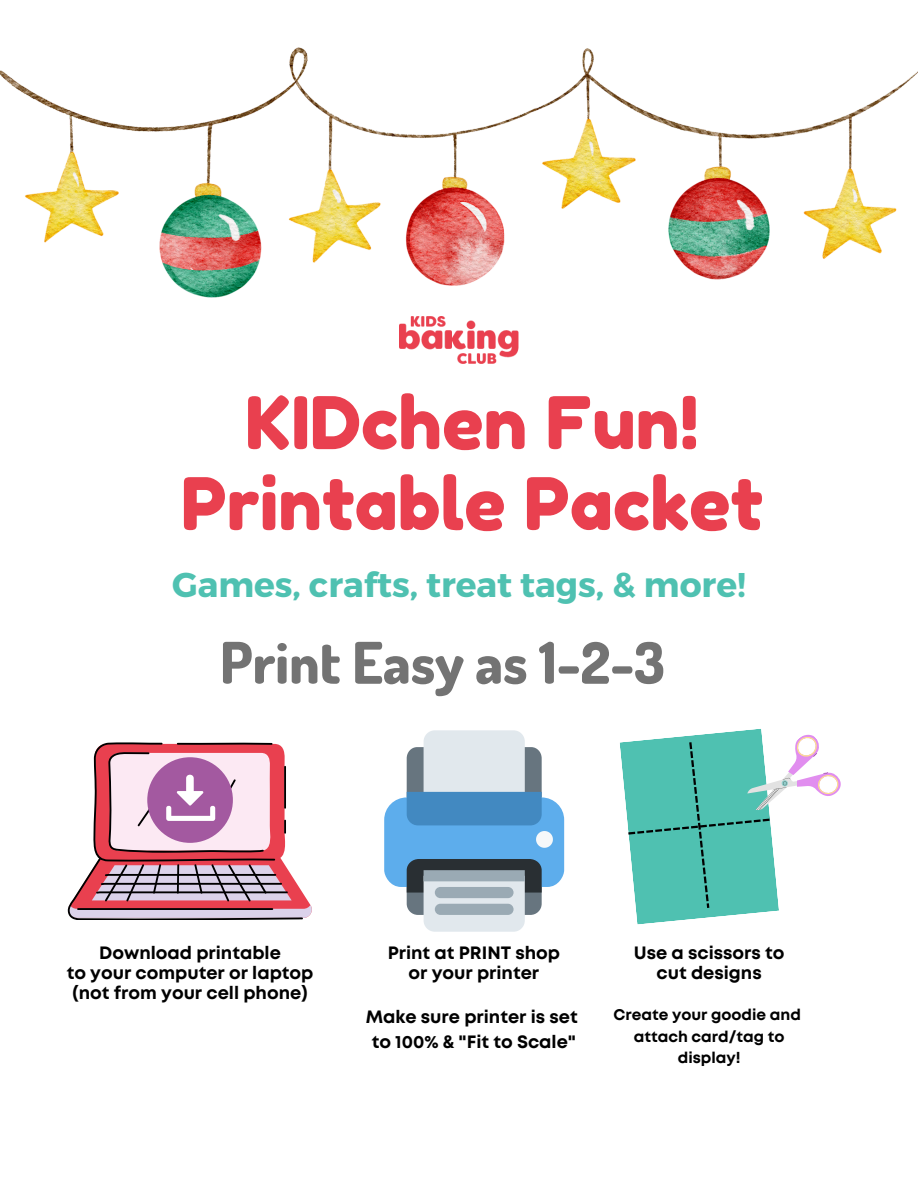
<style>
.page{position:relative;width:918px;height:1188px;background:#fff}
.page>*{position:absolute;margin:0;border:0;box-sizing:border-box;transform-origin:0 0}
.t1{font:72.45px "Fredoka One";color:#e9404f}
.t2{font:800 57.3px "Dosis";color:#737373}
.t3{font:700 34.5px "Montserrat";color:#4fc1b1}
.t4{font:700 17.85px "Mont";color:#000}
.t5{font:700 15.45px "Mont";color:#000}
</style>
<div class="page">
<svg style="left:67px;top:742px;width:245px;height:178px"></svg>
<svg style="left:384px;top:730px;width:180px;height:202px"></svg>
<svg style="left:620px;top:729px;width:221px;height:196px"></svg>
<img style="left:399px;top:317px;width:120px;height:47px">
<img style="left:0;top:47px;width:918px;height:250px">
<p class="t1" style="left:245px;top:379px;width:455px">KIDchen Fun!</p>
<p class="t1" style="left:181px;top:460px;width:584px">Printable Packet</p>
<p class="t3" style="left:172px;top:562px;width:575px">Games, crafts, treat tags, &amp; more!</p>
<p class="t2" style="left:220px;top:625px;width:446px">Print Easy as 1-2-3</p>
<p class="t4" style="left:99px;top:946px;width:183px">Download printable</p>
<p class="t4" style="left:67px;top:966px;width:248px">to your computer or laptop</p>
<p class="t4" style="left:73px;top:986px;width:237px">(not from your cell phone)</p>
<p class="t4" style="left:388px;top:946px;width:174px">Print at PRINT shop</p>
<p class="t4" style="left:409px;top:966px;width:132px">or your printer</p>
<p class="t4" style="left:366px;top:1010px;width:214px">Make sure printer is set</p>
<p class="t4" style="left:372px;top:1035px;width:206px">to 100% &amp; "Fit to Scale"</p>
<p class="t4" style="left:634px;top:946px;width:152px">Use a scissors to</p>
<p class="t4" style="left:657px;top:966px;width:107px">cut designs</p>
<p class="t5" style="left:614px;top:1009px;width:189px">Create your goodie and</p>
<p class="t5" style="left:634px;top:1030px;width:152px">attach card/tag to</p>
<p class="t5" style="left:678px;top:1052px;width:64px">display!</p>
</div>
